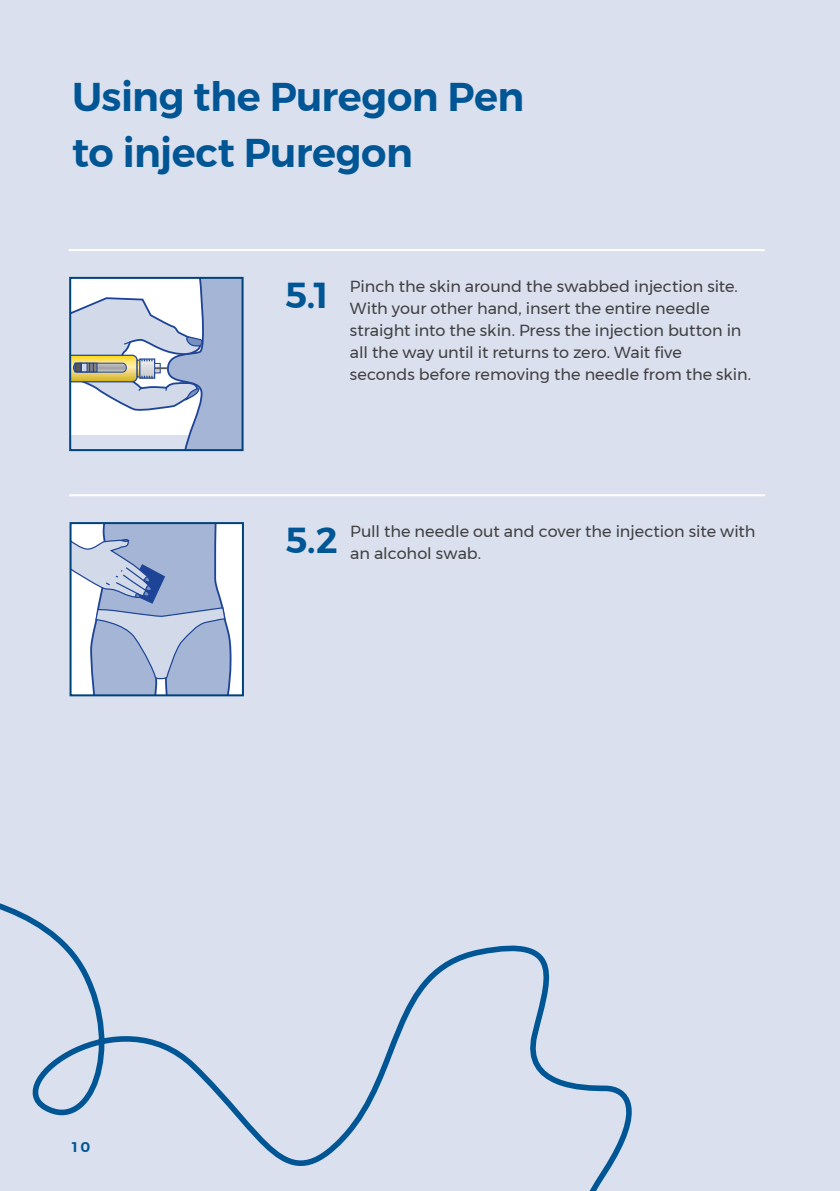
<style>
.page{position:relative;width:840px;height:1191px;background:#fff}
.page>*{position:absolute;margin:0;border:0;box-sizing:border-box;transform-origin:0 0}
.t1{font:600 40px/56px "Montserrat";letter-spacing:-.015em;color:#005695}
.t2{font:600 36px "Montserrat";color:#005695}
.t3{font:16px/22px "Montserrat";color:#414042}
.t4{font:600 14px "Montserrat";color:#005695}
</style>
<div class="page">
<div style="left:0;top:0;width:839px;height:1191px;background:#dae0ee"></div>
<svg style="left:72px;top:280px;width:168px;height:168px"></svg>
<div style="left:81px;top:363px;width:6px;height:9px;background:#d2daea"></div>
<div style="left:80px;top:362px;width:8px;height:10px;border:1px solid #1d4496"></div>
<div style="left:75px;top:363px;width:6px;height:9px;background:#565659"></div>
<div style="left:74px;top:362px;width:8px;height:10px;border:1px solid #1d4496"></div>
<div style="left:69px;top:277px;width:174px;height:174px;border:2px solid #00427a"></div>
<hr style="left:69px;top:249px;width:695px;height:2px;background:#fff">
<div style="left:70px;top:523px;width:173px;height:172px;background:#fff"></div>
<svg style="left:72px;top:525px;width:159px;height:168px"></svg>
<div style="left:69px;top:522px;width:175px;height:174px;border:2px solid #00427a"></div>
<hr style="left:69px;top:494px;width:695px;height:2px;background:#fff">
<svg style="left:0;top:903px;width:632px;height:288px"></svg>
<h1 class="t1" style="left:72px;top:69px;width:453px">Using the Puregon Pen to inject Puregon</h1>
<h2 class="t2" style="left:284px;top:266px;width:45px">5.1</h2>
<p class="t3" style="left:349px;top:275px;width:402px">Pinch the skin around the swabbed injection site.<br>With your other hand, insert the entire needle straight into the skin. Press the injection button in all the way until it returns to zero. Wait five<br>seconds before removing the needle from the skin.</p>
<h2 class="t2" style="left:285px;top:511px;width:54px">5.2</h2>
<p class="t3" style="left:350px;top:520px;width:406px">Pull the needle out and cover the injection site with an alcohol swab.</p>
<p class="t4" style="left:72px;top:1136px;width:20px">10</p>
</div>
